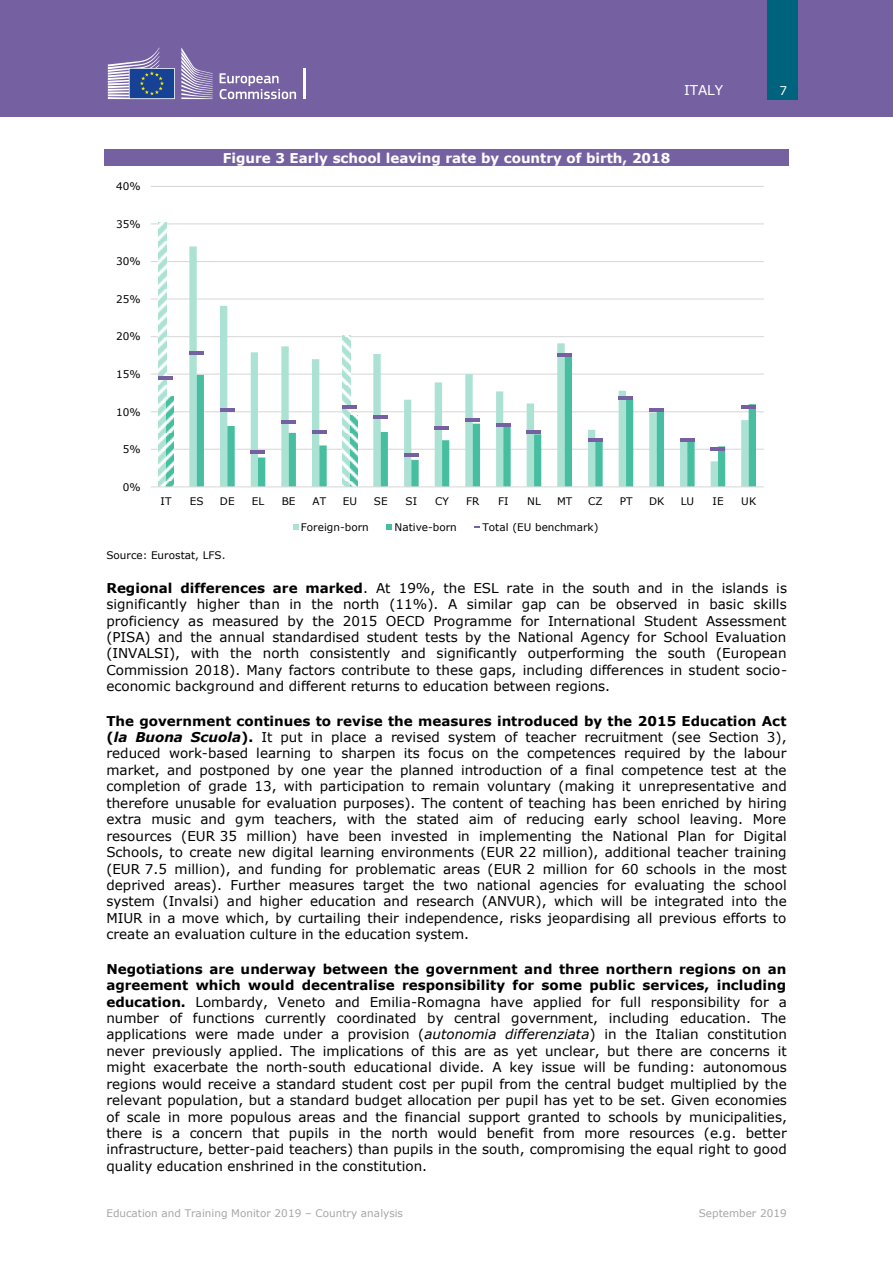
<style>
.page{position:relative;width:893px;height:1264px;background:#fff}
.page>*{position:absolute;margin:0;border:0;box-sizing:border-box;transform-origin:0 0}
.t1{font:13.5px/16.4px "Verdana";letter-spacing:.005em;color:#000;text-align:justify}
.t2{font:700 13.5px "Verdana";letter-spacing:-.005em;color:#fff}
.t3{font:13.5px "Verdana";letter-spacing:-.005em;color:#fff}
.t4{font:12px "Verdana";color:#fff}
.t5{font:10.5px "Verdana";letter-spacing:.005em;color:#000}
.t6{font:10.5px "Verdana";color:#a6a6a6}
.s1{font-weight:700}
.s2{font-weight:700;font-style:italic}
.s3{font-style:italic}
</style>
<div class="page">
<div style="left:0;top:0;width:893px;height:116px;background:#7561a2"></div>
<div style="left:767px;top:0;width:31px;height:99px;background:#00637e"></div>
<svg style="left:220px;top:73px;width:76px;height:26px"></svg>
<hr style="left:303px;top:68px;width:2px;height:31px;background:#fff">
<svg style="left:181px;top:47px;width:32px;height:52px"></svg>
<svg style="left:108px;top:47px;width:67px;height:52px"></svg>
<div style="left:104px;top:149px;width:685px;height:16px;background:#7561a2"></div>
<hr style="left:151px;top:448px;width:613px;height:1px;background:#d9d9d9">
<hr style="left:151px;top:411px;width:613px;height:1px;background:#d9d9d9">
<hr style="left:151px;top:373px;width:613px;height:1px;background:#d9d9d9">
<hr style="left:151px;top:336px;width:613px;height:1px;background:#d9d9d9">
<hr style="left:151px;top:298px;width:613px;height:1px;background:#d9d9d9">
<hr style="left:151px;top:261px;width:613px;height:1px;background:#d9d9d9">
<hr style="left:151px;top:223px;width:613px;height:1px;background:#d9d9d9">
<hr style="left:151px;top:186px;width:613px;height:1px;background:#d9d9d9">
<svg style="left:159px;top:222px;width:7px;height:264px"></svg>
<svg style="left:189px;top:246px;width:560px;height:240px"></svg>
<svg style="left:166px;top:397px;width:7px;height:89px"></svg>
<svg style="left:197px;top:356px;width:559px;height:130px"></svg>
<hr style="left:151px;top:486px;width:613px;height:1px;background:#d9d9d9">
<hr style="left:158px;top:376px;width:15px;height:3px;background:#7561a2">
<hr style="left:189px;top:351px;width:15px;height:3px;background:#7561a2">
<hr style="left:220px;top:408px;width:15px;height:3px;background:#7561a2">
<hr style="left:250px;top:450px;width:15px;height:3px;background:#7561a2">
<hr style="left:281px;top:421px;width:15px;height:3px;background:#7561a2">
<hr style="left:312px;top:430px;width:15px;height:3px;background:#7561a2">
<hr style="left:342px;top:405px;width:15px;height:4px;background:#7561a2">
<hr style="left:373px;top:415px;width:15px;height:3px;background:#7561a2">
<hr style="left:404px;top:454px;width:15px;height:3px;background:#7561a2">
<hr style="left:434px;top:427px;width:15px;height:3px;background:#7561a2">
<hr style="left:465px;top:418px;width:15px;height:3px;background:#7561a2">
<hr style="left:496px;top:423px;width:15px;height:3px;background:#7561a2">
<hr style="left:526px;top:430px;width:15px;height:3px;background:#7561a2">
<hr style="left:557px;top:354px;width:15px;height:3px;background:#7561a2">
<hr style="left:588px;top:439px;width:15px;height:3px;background:#7561a2">
<hr style="left:618px;top:396px;width:15px;height:4px;background:#7561a2">
<hr style="left:649px;top:409px;width:15px;height:3px;background:#7561a2">
<hr style="left:680px;top:438px;width:15px;height:3px;background:#7561a2">
<hr style="left:710px;top:448px;width:15px;height:3px;background:#7561a2">
<hr style="left:741px;top:405px;width:15px;height:3px;background:#7561a2">
<svg style="left:293px;top:524px;width:6px;height:6px"></svg>
<svg style="left:386px;top:524px;width:6px;height:6px"></svg>
<p class="t3" style="left:684px;top:81px;width:40px">ITALY</p>
<p class="t4" style="left:779px;top:82px;width:9px">7</p>
<p class="t5" style="left:116px;top:179px;width:26px">40%</p>
<p class="t5" style="left:116px;top:217px;width:26px">35%</p>
<p class="t5" style="left:116px;top:255px;width:26px">30%</p>
<p class="t5" style="left:116px;top:292px;width:26px">25%</p>
<p class="t5" style="left:116px;top:330px;width:26px">20%</p>
<p class="t5" style="left:116px;top:367px;width:26px">15%</p>
<p class="t5" style="left:116px;top:405px;width:26px">10%</p>
<p class="t5" style="left:123px;top:442px;width:19px">5%</p>
<p class="t5" style="left:123px;top:480px;width:19px">0%</p>
<p class="t2" style="left:223px;top:149px;width:449px">Figure 3 Early school leaving rate by country of birth, 2018</p>
<p class="t5" style="left:161px;top:494px;width:12px">IT</p>
<p class="t5" style="left:190px;top:494px;width:15px">ES</p>
<p class="t5" style="left:220px;top:494px;width:16px">DE</p>
<p class="t5" style="left:252px;top:494px;width:14px">EL</p>
<p class="t5" style="left:282px;top:494px;width:15px">BE</p>
<p class="t5" style="left:313px;top:494px;width:15px">AT</p>
<p class="t5" style="left:343px;top:494px;width:16px">EU</p>
<p class="t5" style="left:374px;top:494px;width:15px">SE</p>
<p class="t5" style="left:406px;top:494px;width:13px">SI</p>
<p class="t5" style="left:435px;top:494px;width:15px">CY</p>
<p class="t5" style="left:466px;top:494px;width:15px">FR</p>
<p class="t5" style="left:498px;top:494px;width:12px">FI</p>
<p class="t5" style="left:527px;top:494px;width:15px">NL</p>
<p class="t5" style="left:557px;top:494px;width:17px">MT</p>
<p class="t5" style="left:588px;top:494px;width:16px">CZ</p>
<p class="t5" style="left:620px;top:494px;width:14px">PT</p>
<p class="t5" style="left:649px;top:494px;width:17px">DK</p>
<p class="t5" style="left:681px;top:494px;width:15px">LU</p>
<p class="t5" style="left:713px;top:494px;width:13px">IE</p>
<p class="t5" style="left:741px;top:494px;width:16px">UK</p>
<p class="t5" style="left:301px;top:520px;width:69px">Foreign-born</p>
<p class="t5" style="left:394px;top:520px;width:64px">Native-born</p>
<p class="t5" style="left:483px;top:520px;width:118px">Total (EU benchmark)</p>
<p class="t5" style="left:106px;top:548px;width:121px">Source: Eurostat, LFS.</p>
<p class="t1" style="left:106px;top:579px;width:682px"><span class="s1">Regional differences are marked</span>. At 19%, the ESL rate in the south and in the islands is significantly higher than in the north (11%). A similar gap can be observed in basic skills proficiency as measured by the 2015 OECD Programme for International Student Assessment (PISA) and the annual standardised student tests by the National Agency for School Evaluation (INVALSI), with the north consistently and significantly outperforming the south (European Commission 2018). Many factors contribute to these gaps, including differences in student socio&shy;economic background and different returns to education between regions.</p>
<p class="t1" style="left:106px;top:712px;width:682px"><span class="s1">The government continues to revise the measures introduced by the 2015 Education Act (</span><span class="s2">la Buona Scuola</span><span class="s1">).</span> It put in place a revised system of teacher recruitment (see Section 3), reduced work-based learning to sharpen its focus on the competences required by the labour market, and postponed by one year the planned introduction of a final competence test at the completion of grade 13, with participation to remain voluntary (making it unrepresentative and therefore unusable for evaluation purposes). The content of teaching has been enriched by hiring extra music and gym teachers, with the stated aim of reducing early school leaving. More resources (EUR 35 million) have been invested in implementing the National Plan for Digital Schools, to create new digital learning environments (EUR 22 million), additional teacher training (EUR 7.5 million), and funding for problematic areas (EUR 2 million for 60 schools in the most deprived areas). Further measures target the two national agencies for evaluating the school system (Invalsi) and higher education and research (ANVUR), which will be integrated into the MIUR in a move which, by curtailing their independence, risks jeopardising all previous efforts to create an evaluation culture in the education system.</p>
<p class="t1" style="left:106px;top:959px;width:682px"><span class="s1">Negotiations are underway between the government and three northern regions on an agreement which would decentralise responsibility for some public services, including education.</span> Lombardy, Veneto and Emilia-Romagna have applied for full responsibility for a number of functions currently coordinated by central government, including education. The applications were made under a provision (<span class="s3">autonomia differenziata</span>) in the Italian constitution never previously applied. The implications of this are as yet unclear, but there are concerns it might exacerbate the north-south educational divide. A key issue will be funding: autonomous regions would receive a standard student cost per pupil from the central budget multiplied by the relevant population, but a standard budget allocation per pupil has yet to be set. Given economies of scale in more populous areas and the financial support granted to schools by municipalities, there is a concern that pupils in the north would benefit from more resources (e.g. better infrastructure, better-paid teachers) than pupils in the south, compromising the equal right to good quality education enshrined in the constitution.</p>
<p class="t6" style="left:106px;top:1205px;width:298px">Education and Training Monitor 2019 – Country analysis</p>
<p class="t6" style="left:699px;top:1205px;width:89px">September 2019</p>
</div>
